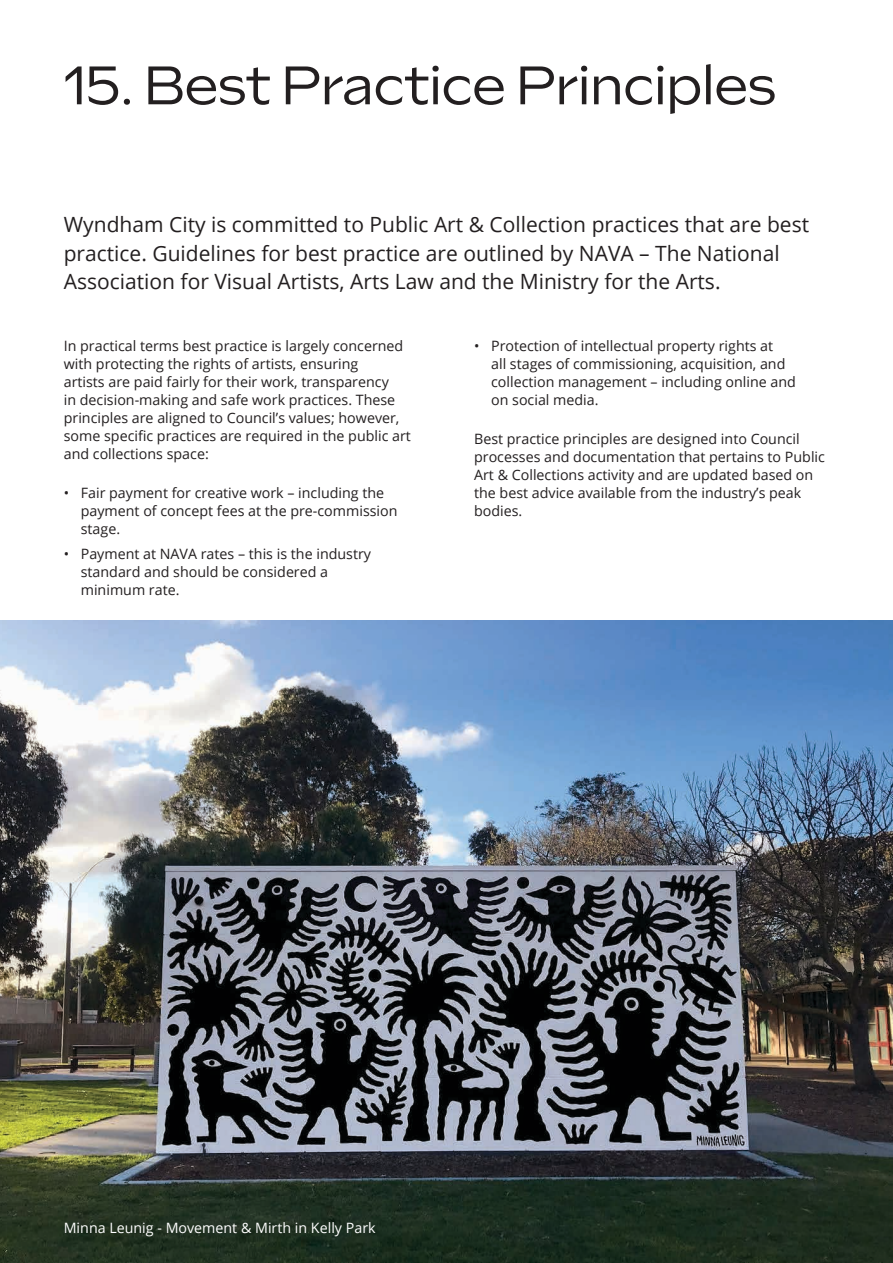
<style>
.page{position:relative;width:893px;height:1263px;background:#fff}
.page>*{position:absolute;margin:0;border:0;box-sizing:border-box;transform-origin:0 0}
._1_Heading{font:54px "Sculpin";letter-spacing:-.02em;color:#231f20}
.intro_text{font:21px/28.5px "Open Sans";color:#231f20}
._3_Body_Copy{font:14.25px/18px "Open Sans";color:#231f20}
.bullets{font:14.25px/18px "Open Sans";color:#231f20}
.bullets_last_line{font:14.25px/18px "Open Sans";color:#231f20}
._3_Body_Copy-2{font:14.25px "Open Sans";color:#fff}
</style>
<div class="page">
<img style="left:0;top:621px;width:893px;height:642px">
<p class="_1_Heading" style="left:64px;top:54px;width:714px">15. Best Practice Principles</p>
<p class="intro_text" style="left:64px;top:210px;width:747px">Wyndham City is committed to Public Art &amp; Collection practices that are best practice. Guidelines for best practice are outlined by NAVA – The National<br>Association for Visual Artists, Arts Law and the Ministry for the Arts.</p>
<p class="_3_Body_Copy" style="left:64px;top:337px;width:349px">In practical terms best practice is largely concerned with protecting the rights of artists, ensuring<br>artists are paid fairly for their work, transparency<br>in decision-making and safe work practices. These principles are aligned to Council’s values; however, some specific practices are required in the public art and collections space:</p>
<p class="bullets" style="left:81px;top:484px;width:318px;text-indent:-17px">• Fair payment for creative work – including the payment of concept fees at the pre-commission stage.</p>
<p class="bullets" style="left:81px;top:544px;width:292px;text-indent:-17px">• Payment at NAVA rates – this is the industry standard and should be considered a minimum rate.</p>
<p class="bullets_last_line" style="left:491px;top:337px;width:306px;text-indent:-17px">• Protection of intellectual property rights at<br>all stages of commissioning, acquisition, and collection management – including online and on social media.</p>
<p class="_3_Body_Copy" style="left:474px;top:430px;width:352px">Best practice principles are designed into Council processes and documentation that pertains to Public Art &amp; Collections activity and are updated based on the best advice available from the industry’s peak bodies.</p>
<p class="_3_Body_Copy-2" style="left:64px;top:1218px;width:313px">Minna Leunig - Movement &amp; Mirth in Kelly Park</p>
</div>
